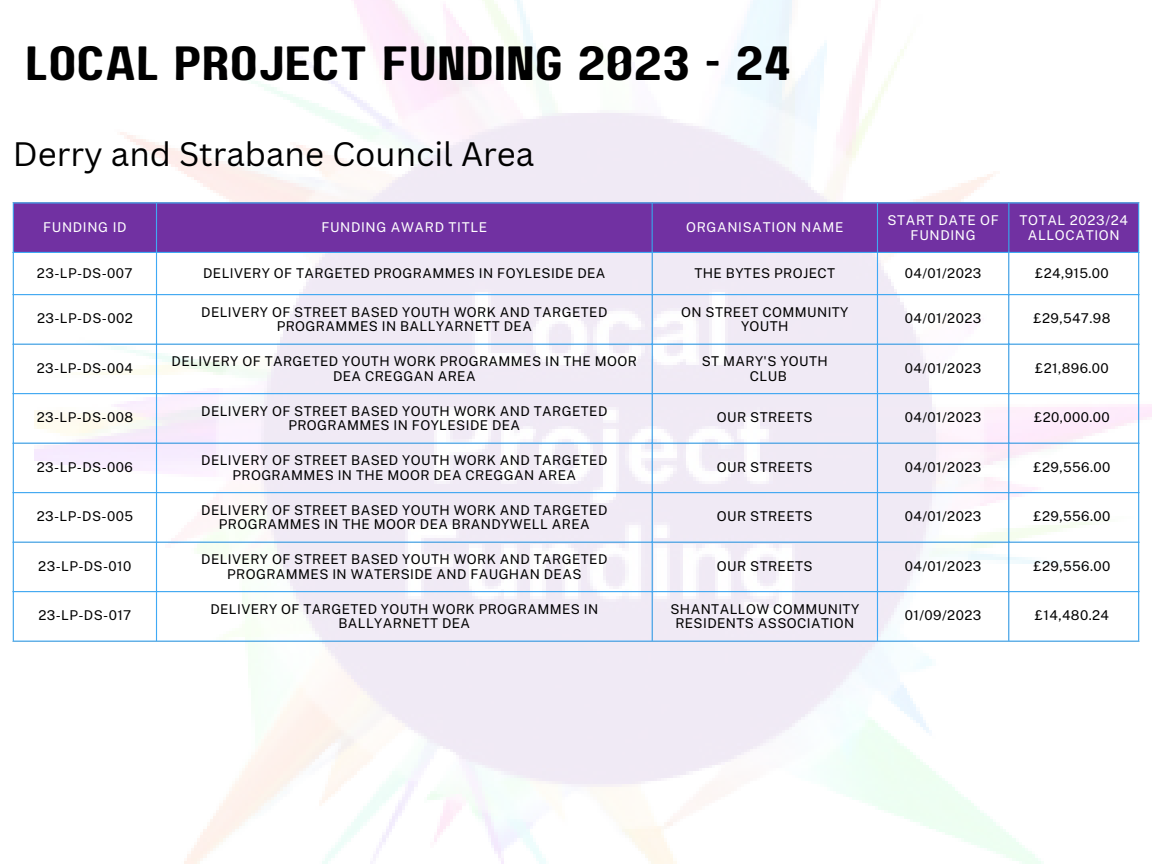
<style>
.page{position:relative;width:1152px;height:864px;background:#fff}
.page>*{position:absolute;margin:0;border:0;box-sizing:border-box;transform-origin:0 0}
.t1{font:48px "Paalalabas Display Wide BETA";color:#000}
.t2{font:33px "Canva Sans";color:#000}
.t3{font:13.5px/14.7px "Public Sans";letter-spacing:.03em;color:#000;text-align:center}
.t4{font:13.5px/14.7px "Public Sans";letter-spacing:.05em;color:#fff;text-align:center}
</style>
<div class="page">
<img style="left:34px;top:0;width:1118px;height:864px">
<div style="left:14px;top:204px;width:1124px;height:48px;background:#7131a2"></div>
<hr style="left:13px;top:204px;width:1px;height:437px;background:#3fa9f5">
<hr style="left:156px;top:204px;width:1px;height:437px;background:#3fa9f5">
<hr style="left:652px;top:204px;width:1px;height:437px;background:#3fa9f5">
<hr style="left:877px;top:204px;width:1px;height:437px;background:#3fa9f5">
<hr style="left:1008px;top:204px;width:1px;height:437px;background:#3fa9f5">
<hr style="left:1138px;top:204px;width:1px;height:437px;background:#3fa9f5">
<hr style="left:13px;top:202px;width:1126px;height:2px;background:#3fa9f5">
<hr style="left:13px;top:252px;width:1126px;height:1px;background:#3fa9f5">
<hr style="left:13px;top:294px;width:1126px;height:1px;background:#3fa9f5">
<hr style="left:13px;top:344px;width:1126px;height:1px;background:#3fa9f5">
<hr style="left:13px;top:393px;width:1126px;height:1px;background:#3fa9f5">
<hr style="left:13px;top:443px;width:1126px;height:1px;background:#3fa9f5">
<hr style="left:13px;top:492px;width:1126px;height:1px;background:#3fa9f5">
<hr style="left:13px;top:542px;width:1126px;height:1px;background:#3fa9f5">
<hr style="left:13px;top:591px;width:1126px;height:1px;background:#3fa9f5">
<hr style="left:13px;top:641px;width:1126px;height:1px;background:#3fa9f5">
<p class="t1" style="left:25px;top:43px;width:768px">LOCAL PROJECT FUNDING 2023 - 24</p>
<p class="t2" style="left:13px;top:131px;width:523px">Derry and Strabane Council Area</p>
<p class="t4" style="left:43px;top:219px;width:85px">FUNDING ID</p>
<h1 class="t4" style="left:321px;top:219px;width:167px">FUNDING AWARD TITLE</h1>
<p class="t4" style="left:686px;top:219px;width:159px">ORGANISATION NAME</p>
<p class="t4" style="left:887px;top:213px;width:113px">START DATE OF<br>FUNDING</p>
<p class="t4" style="left:1019px;top:213px;width:110px">TOTAL 2023/24<br>ALLOCATION</p>
<p class="t3" style="left:37px;top:266px;width:97px">23-LP-DS-007</p>
<p class="t3" style="left:203px;top:266px;width:404px">DELIVERY OF TARGETED PROGRAMMES IN FOYLESIDE DEA</p>
<p class="t3" style="left:694px;top:266px;width:142px">THE BYTES PROJECT</p>
<p class="t3" style="left:905px;top:266px;width:78px">04/01/2023</p>
<p class="t3" style="left:1035px;top:266px;width:75px">£24,915.00</p>
<p class="t3" style="left:37px;top:311px;width:97px">23-LP-DS-002</p>
<p class="t3" style="left:201px;top:304px;width:408px">DELIVERY OF STREET BASED YOUTH WORK AND TARGETED<br>PROGRAMMES IN BALLYARNETT DEA</p>
<p class="t3" style="left:681px;top:304px;width:169px">ON STREET COMMUNITY<br>YOUTH</p>
<p class="t3" style="left:905px;top:311px;width:78px">04/01/2023</p>
<p class="t3" style="left:1033px;top:311px;width:79px">£29,547.98</p>
<p class="t3" style="left:37px;top:361px;width:98px">23-LP-DS-004</p>
<p class="t3" style="left:172px;top:354px;width:467px">DELIVERY OF TARGETED YOUTH WORK PROGRAMMES IN THE MOOR<br>DEA CREGGAN AREA</p>
<p class="t3" style="left:702px;top:354px;width:128px">ST MARY'S YOUTH</p>
<p class="t3" style="left:905px;top:361px;width:78px">04/01/2023</p>
<p class="t3" style="left:1035px;top:361px;width:75px">£21,896.00</p>
<p class="t3" style="left:750px;top:368px;width:38px">CLUB</p>
<p class="t3" style="left:37px;top:410px;width:98px">23-LP-DS-008</p>
<p class="t3" style="left:201px;top:403px;width:408px">DELIVERY OF STREET BASED YOUTH WORK AND TARGETED<br>PROGRAMMES IN FOYLESIDE DEA</p>
<p class="t3" style="left:717px;top:410px;width:97px">OUR STREETS</p>
<p class="t3" style="left:905px;top:410px;width:78px">04/01/2023</p>
<p class="t3" style="left:1034px;top:410px;width:77px">£20,000.00</p>
<p class="t3" style="left:37px;top:460px;width:98px">23-LP-DS-006</p>
<p class="t3" style="left:201px;top:453px;width:408px">DELIVERY OF STREET BASED YOUTH WORK AND TARGETED<br>PROGRAMMES IN THE MOOR DEA CREGGAN AREA</p>
<p class="t3" style="left:717px;top:460px;width:97px">OUR STREETS</p>
<p class="t3" style="left:905px;top:460px;width:78px">04/01/2023</p>
<p class="t3" style="left:1034px;top:460px;width:78px">£29,556.00</p>
<p class="t3" style="left:37px;top:509px;width:98px">23-LP-DS-005</p>
<p class="t3" style="left:201px;top:502px;width:408px">DELIVERY OF STREET BASED YOUTH WORK AND TARGETED<br>PROGRAMMES IN THE MOOR DEA BRANDYWELL AREA</p>
<p class="t3" style="left:717px;top:509px;width:97px">OUR STREETS</p>
<p class="t3" style="left:905px;top:509px;width:78px">04/01/2023</p>
<p class="t3" style="left:1034px;top:509px;width:78px">£29,556.00</p>
<p class="t3" style="left:38px;top:559px;width:95px">23-LP-DS-010</p>
<p class="t3" style="left:201px;top:552px;width:408px">DELIVERY OF STREET BASED YOUTH WORK AND TARGETED<br>PROGRAMMES IN WATERSIDE AND FAUGHAN DEAS</p>
<p class="t3" style="left:717px;top:559px;width:97px">OUR STREETS</p>
<p class="t3" style="left:905px;top:559px;width:78px">04/01/2023</p>
<p class="t3" style="left:1034px;top:559px;width:78px">£29,556.00</p>
<p class="t3" style="left:38px;top:608px;width:94px">23-LP-DS-017</p>
<p class="t3" style="left:210px;top:601px;width:389px">DELIVERY OF TARGETED YOUTH WORK PROGRAMMES IN<br>BALLYARNETT DEA</p>
<p class="t3" style="left:670px;top:601px;width:190px">SHANTALLOW COMMUNITY<br>RESIDENTS ASSOCIATION</p>
<p class="t3" style="left:905px;top:608px;width:78px">01/09/2023</p>
<p class="t3" style="left:1035px;top:608px;width:76px">£14,480.24</p>
</div>
